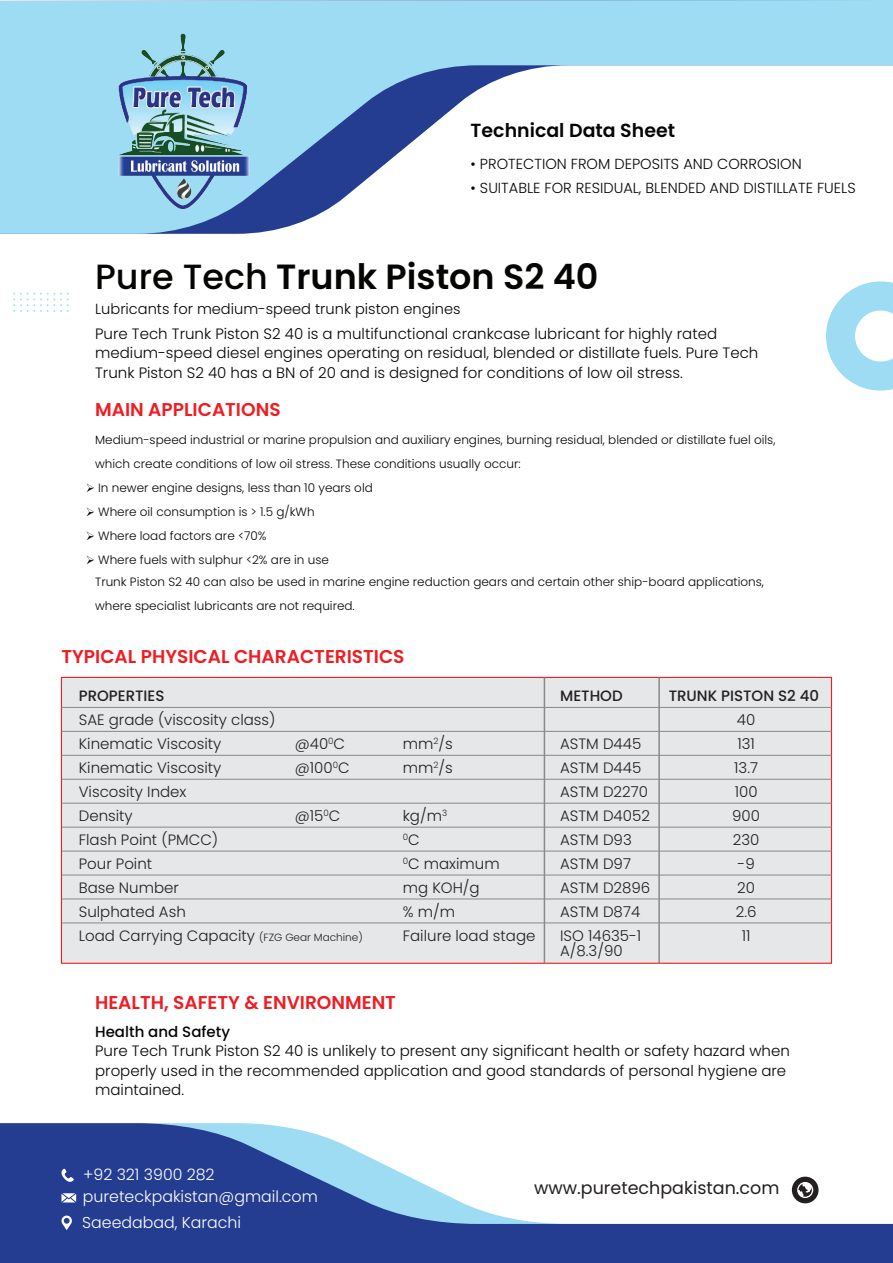
<style>
.page{position:relative;width:893px;height:1263px;background:#fff}
.page>*{position:absolute;margin:0;border:0;box-sizing:border-box;transform-origin:0 0}
.t1{font:600 34.95px "Poppins";color:#050504}
.t2{font:600 18.9px "Poppins";color:#050504}
.t3{font:600 18.6px "Poppins";color:#ee1d23}
.t4{font:17.55px "Poppins";color:#231f20}
.t5{font:300 15.75px "Poppins";color:#fff}
.t6{font:300 15px/19.5px "Poppins";color:#050504}
.t7{font:300 15px/24px "Poppins";color:#231f20}
.t8{font:500 15px "Poppins";color:#231f20}
.t9{font:500 15px "Poppins";color:#050504}
.t10{font:300 14.55px "Poppins";color:#050504}
.t11{font:300 12px/24px "Poppins";color:#050504}
.t12{font:300 8.7px "Poppins";color:#231f20}
.s1{font-weight:500}
.s2{font-size:15px}
.s3{font-size:10.5px}
</style>
<div class="page">
<svg style="left:0;top:0;width:893px;height:234px"></svg>
<svg style="left:13px;top:293px;width:56px;height:19px"></svg>
<svg style="left:826px;top:281px;width:67px;height:110px"></svg>
<img style="left:109px;top:27px;width:153px;height:184px">
<div style="left:61px;top:677px;width:771px;height:287px;background:#e6e7e9;border:1px solid #ee1d23"></div>
<hr style="left:61px;top:707px;width:770px;height:1px;background:#8a8889">
<hr style="left:61px;top:731px;width:770px;height:1px;background:#8a8889">
<hr style="left:61px;top:755px;width:770px;height:1px;background:#8a8889">
<hr style="left:61px;top:779px;width:770px;height:1px;background:#8a8889">
<hr style="left:61px;top:803px;width:770px;height:1px;background:#8a8889">
<hr style="left:61px;top:827px;width:770px;height:1px;background:#8a8889">
<hr style="left:61px;top:851px;width:770px;height:1px;background:#8a8889">
<hr style="left:61px;top:875px;width:770px;height:1px;background:#8a8889">
<hr style="left:61px;top:898px;width:770px;height:1px;background:#8a8889">
<hr style="left:61px;top:922px;width:770px;height:1px;background:#8a8889">
<hr style="left:658px;top:677px;width:2px;height:286px;background:#8a8889">
<hr style="left:544px;top:677px;width:1px;height:286px;background:#8a8889">
<svg style="left:0;top:1123px;width:893px;height:140px;fill:#243d90"></svg>
<svg style="left:61px;top:1168px;width:13px;height:14px"></svg>
<svg style="left:61px;top:1215px;width:11px;height:15px"></svg>
<svg style="left:61px;top:1193px;width:15px;height:9px"></svg>
<svg style="left:87px;top:483px;width:7px;height:9px"></svg>
<svg style="left:87px;top:508px;width:7px;height:8px"></svg>
<svg style="left:87px;top:555px;width:7px;height:9px"></svg>
<svg style="left:87px;top:532px;width:7px;height:8px"></svg>
<h2 class="t2" style="left:471px;top:120px;width:206px">Technical Data Sheet</h2>
<p class="t10" style="left:471px;top:156px;width:332px">• PROTECTION FROM DEPOSITS AND CORROSION</p>
<p class="t10" style="left:471px;top:180px;width:386px">• SUITABLE FOR RESIDUAL, BLENDED AND DISTILLATE FUELS</p>
<h1 class="t1" style="left:95px;top:257px;width:505px"><span class="s1">Pure Tech</span> Trunk Piston S2 40</h1>
<p class="t10" style="left:95px;top:301px;width:367px">Lubricants for medium-speed trunk piston engines</p>
<p class="t6" style="left:95px;top:324px;width:665px">Pure Tech Trunk Piston S2 40 is a multifunctional crankcase lubricant for highly rated medium-speed diesel engines operating on residual, blended or distillate fuels. Pure Tech<br>Trunk Piston S2 40 has a BN of 20 and is designed for conditions of low oil stress.</p>
<h3 class="t3" style="left:95px;top:399px;width:187px">MAIN APPLICATIONS</h3>
<p class="t11" style="left:95px;top:428px;width:682px">Medium-speed industrial or marine propulsion and auxiliary engines, burning residual, blended or distillate fuel oils, which create conditions of low oil stress. These conditions usually occur:</p>
<p class="t11" style="left:98px;top:476px;width:276px">In newer engine designs, less than 10 years old Where oil consumption is &gt; 1.5 g/kWh<br>Where load factors are &lt;70%<br>Where fuels with sulphur &lt;2% are in use</p>
<p class="t11" style="left:95px;top:569px;width:670px">Trunk Piston S2 40 can also be used in marine engine reduction gears and certain other ship-board applications, where specialist lubricants are not required.</p>
<h3 class="t3" style="left:61px;top:646px;width:345px">TYPICAL PHYSICAL CHARACTERISTICS</h3>
<p class="t8" style="left:79px;top:687px;width:87px">PROPERTIES</p>
<p class="t7" style="left:79px;top:708px;width:198px">SAE grade (viscosity class)<br>Kinematic Viscosity</p>
<p class="t7" style="left:295px;top:732px;width:52px">@40<sup>0</sup>C</p>
<p class="t7" style="left:403px;top:732px;width:51px">mm<sup>2</sup>/s</p>
<p class="t7" style="left:79px;top:756px;width:144px">Kinematic Viscosity</p>
<p class="t7" style="left:295px;top:756px;width:56px">@100<sup>0</sup>C</p>
<p class="t7" style="left:403px;top:756px;width:51px">mm<sup>2</sup>/s</p>
<p class="t7" style="left:79px;top:780px;width:109px">Viscosity Index<br>Density</p>
<p class="t7" style="left:295px;top:804px;width:47px">@15<sup>0</sup>C</p>
<p class="t7" style="left:403px;top:804px;width:46px">kg/m<sup>3</sup></p>
<p class="t7" style="left:79px;top:828px;width:141px">Flash Point (PMCC)</p>
<p class="t12" style="left:403px;top:832px;width:18px">0<span class="s2">C</span></p>
<p class="t7" style="left:79px;top:852px;width:75px">Pour Point</p>
<p class="t7" style="left:403px;top:852px;width:99px"><sup>0</sup>C maximum</p>
<p class="t7" style="left:79px;top:876px;width:102px">Base Number</p>
<p class="t7" style="left:403px;top:876px;width:78px">mg KOH/g</p>
<p class="t7" style="left:79px;top:900px;width:109px">Sulphated Ash</p>
<p class="t7" style="left:403px;top:900px;width:54px">% m/m</p>
<p class="t7" style="left:79px;top:924px;width:286px">Load Carrying Capacity <span class="s3">(FZG Gear Machine)</span></p>
<p class="t7" style="left:403px;top:924px;width:134px">Failure load stage</p>
<h3 class="t3" style="left:95px;top:991px;width:302px">HEALTH, SAFETY &amp; ENVIRONMENT</h3>
<p class="t8" style="left:560px;top:687px;width:64px">METHOD</p>
<p class="t7" style="left:560px;top:732px;width:92px">ASTM D445<br>ASTM D445<br>ASTM D2270<br>ASTM D4052<br>ASTM D93<br>ASTM D97<br>ASTM D2896<br>ASTM D874<br>ISO 14635-1</p>
<p class="t7" style="left:560px;top:939px;width:64px">A/8.3/90</p>
<p class="t8" style="left:669px;top:687px;width:152px">TRUNK PISTON S2 40</p>
<p class="t7" style="left:732px;top:708px;width:29px;text-align:center">40<br>131<br>13.7<br>100<br>900<br>230 -9<br>20<br>2.6<br>11</p>
<p class="t9" style="left:95px;top:1023px;width:136px">Health and Safety</p>
<p class="t6" style="left:95px;top:1041px;width:696px">Pure Tech Trunk Piston S2 40 is unlikely to present any significant health or safety hazard when properly used in the recommended application and good standards of personal hygiene are maintained.</p>
<h3 class="t5" style="left:83px;top:1165px;width:133px">+92 321 3900 282</h3>
<h3 class="t5" style="left:82px;top:1213px;width:160px">Saeedabad, Karachi</h3>
<h3 class="t5" style="left:83px;top:1188px;width:236px">pureteckpakistan@gmail.com</h3>
<h3 class="t4" style="left:534px;top:1178px;width:247px">www.puretechpakistan.com</h3>
</div>
